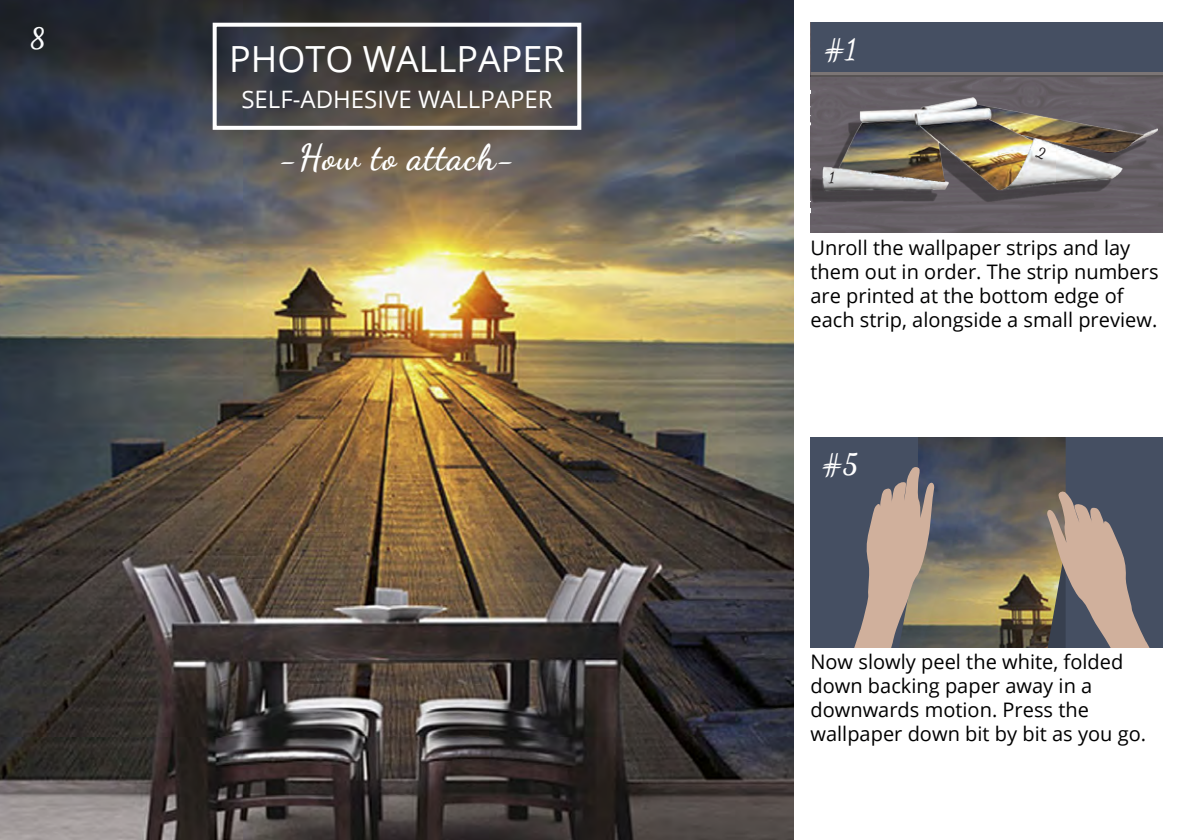
<style>
.page{position:relative;width:1191px;height:840px;background:#fff}
.page>*{position:absolute;margin:0;border:0;box-sizing:border-box;transform-origin:0 0}
.t1{font:36px "Open Sans";color:#fff}
.t2{font:700 36px "Dancing Script";letter-spacing:.03em;color:#fff}
.t3{font:700 28px "Dancing Script";color:#fff}
.t4{font:700 28px "Dancing Script";color:#fbfdfe}
.t5{font:24px "Open Sans";color:#fff}
.t6{font:20px/24px "Open Sans";color:#000001}
.t7{font:700 14.6px "Dancing Script";color:#231f20}
</style>
<div class="page">
<div style="left:810px;top:437px;width:352px;height:210px;background:#454f62"></div>
<img style="left:918px;top:437px;width:147px;height:29px">
<svg style="left:854px;top:466px;width:295px;height:181px"></svg>
<img style="left:0;top:0;width:794px;height:839px">
<svg style="left:810px;top:77px;width:352px;height:155px;background:#665f65"></svg>
<img style="left:811px;top:97px;width:346px;height:106px">
<img style="left:955px;top:105px;width:188px;height:47px">
<img style="left:919px;top:120px;width:113px;height:70px">
<img style="left:838px;top:118px;width:107px;height:64px">
<div style="left:810px;top:23px;width:352px;height:49px;background:#454f62"></div>
<div style="left:810px;top:72px;width:352px;height:5px;background:#7b7575"></div>
<hr style="left:810px;top:75px;width:352px;height:2px;background:#040503">
<div style="left:213px;top:23px;width:368px;height:107px;border:4px solid #fff"></div>
<svg style="left:1035px;top:146px;width:11px;height:14px"></svg>
<p class="t4" style="left:30px;top:20px;width:17px">8</p>
<p class="t1" style="left:229px;top:34px;width:337px">PHOTO WALLPAPER</p>
<p class="t5" style="left:241px;top:83px;width:313px">SELF-ADHESIVE WALLPAPER</p>
<p class="t2" style="left:279px;top:135px;width:237px">-How to attach-</p>
<p class="t3" style="left:824px;top:32px;width:33px">#1</p>
<p class="t7" style="left:829px;top:168px;width:7px">1</p>
<p class="t6" style="left:810px;top:235px;width:350px">Unroll the wallpaper strips and lay them out in order. The strip numbers are printed at the bottom edge of each strip, alongside a small preview.</p>
<p class="t3" style="left:822px;top:446px;width:37px">#5</p>
<p class="t6" style="left:810px;top:648px;width:337px">Now slowly peel the white, folded down backing paper away in a downwards motion. Press the wallpaper down bit by bit as you go.</p>
</div>
